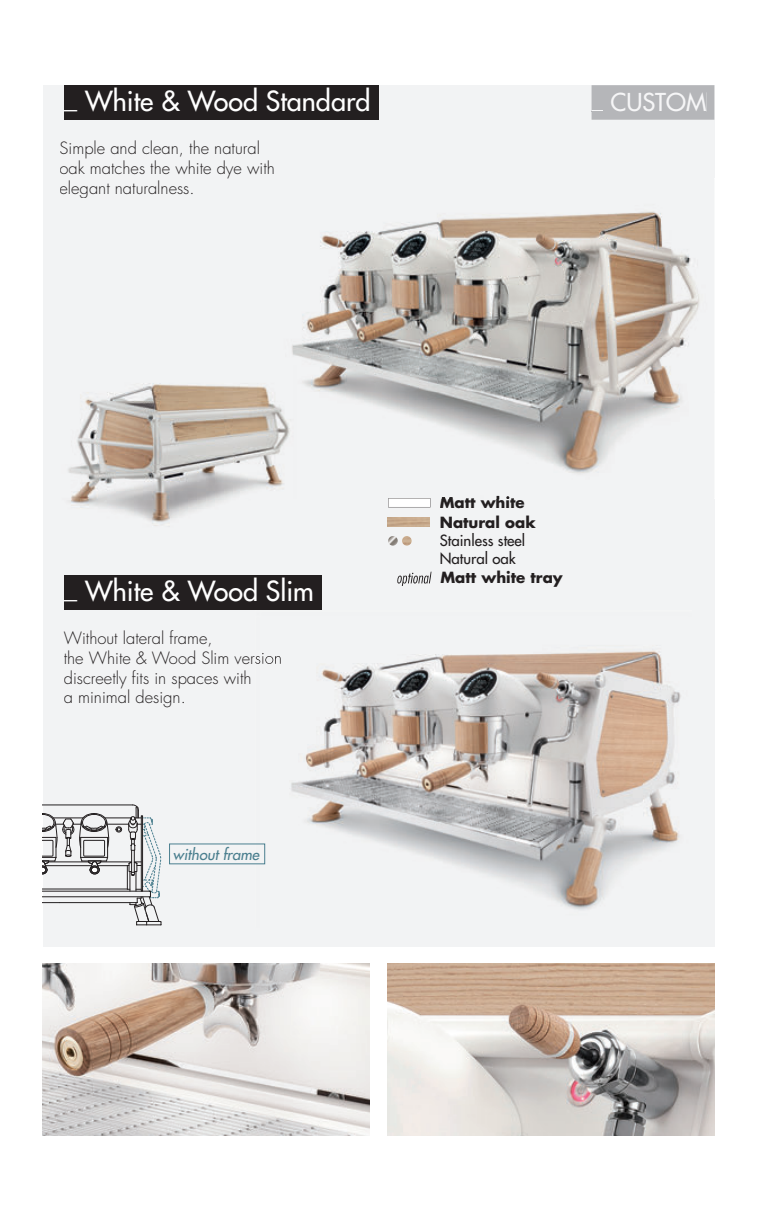
<style>
.page{position:relative;width:757px;height:1221px;background:#fff}
.page>*{position:absolute;margin:0;border:0;box-sizing:border-box;transform-origin:0 0}
.t1{font:500 27px "Futura Std";color:#fff}
.t2{font:500 24px "Futura Std";color:#f6f6f7}
.t3{font:300 16.5px/19.8px "Futura Std";color:#231f20}
.t4{font:700 15px/19.5px "Futura Std";color:#231f20}
.t5{font:500 15px/18px "Futura Std";color:#231f20}
.t6{font:italic 500 15px "Futura Std";color:#4b7f8f}
.s1{font-weight:300}
</style>
<div class="page">
<div style="left:43px;top:85px;width:671px;height:861px;background:#f2f3f4"></div>
<img style="left:255px;top:650px;width:426px;height:260px">
<img style="left:292px;top:211px;width:408px;height:181px">
<img style="left:333px;top:392px;width:349px;height:104px">
<img style="left:68px;top:383px;width:172px;height:143px">
<img style="left:240px;top:365px;width:56px;height:127px">
<svg style="left:591px;top:85px;width:123px;height:35px;background:#b7b8bb"></svg>
<div style="left:603px;top:92px;width:103px;height:20px;background:#b5b6b9"></div>
<div style="left:64px;top:85px;width:314px;height:35px;background:#231f20"></div>
<img style="left:43px;top:963px;width:327px;height:172px">
<img style="left:387px;top:963px;width:328px;height:172px">
<svg style="left:43px;top:804px;width:119px;height:121px"></svg>
<div style="left:91px;top:866px;width:7px;height:7px;border:1px solid #231f20;border-radius:50%"></div>
<div style="left:90px;top:865px;width:10px;height:9px;border:1px solid #231f20;border-radius:50%"></div>
<svg style="left:397px;top:571px;width:35px;height:15px"></svg>
<div style="left:64px;top:575px;width:258px;height:35px;background:#231f20"></div>
<svg style="left:388px;top:498px;width:42px;height:9px"></svg>
<svg style="left:388px;top:536px;width:24px;height:10px"></svg>
<img style="left:255px;top:650px;width:27px;height:14px">
<img style="left:441px;top:496px;width:69px;height:2px">
<div style="left:169px;top:843px;width:96px;height:21px;border:1px solid #4b7f8f"></div>
<h1 class="t1" style="left:64px;top:84px;width:308px"><span class="s1">_</span> White &amp; Wood Standard</h1>
<h2 class="t2" style="left:591px;top:87px;width:116px"><span class="s1">_</span> CUSTOM</h2>
<p class="t3" style="left:60px;top:138px;width:217px">Simple and clean, the natural oak matches the white dye with elegant naturalness.</p>
<h1 class="t1" style="left:64px;top:574px;width:252px"><span class="s1">_</span> White &amp; Wood Slim</h1>
<p class="t3" style="left:64px;top:628px;width:220px">Without lateral frame,<br>the White &amp; Wood Slim version discreetly fits in spaces with<br>a minimal design.</p>
<p class="t6" style="left:173px;top:844px;width:88px">without frame</p>
<p class="t4" style="left:440px;top:492px;width:97px">Matt white<br>Natural oak</p>
<p class="t5" style="left:440px;top:531px;width:87px">Stainless steel<br>Natural oak</p>
<p class="t4" style="left:440px;top:567px;width:124px">Matt white tray</p>
</div>
